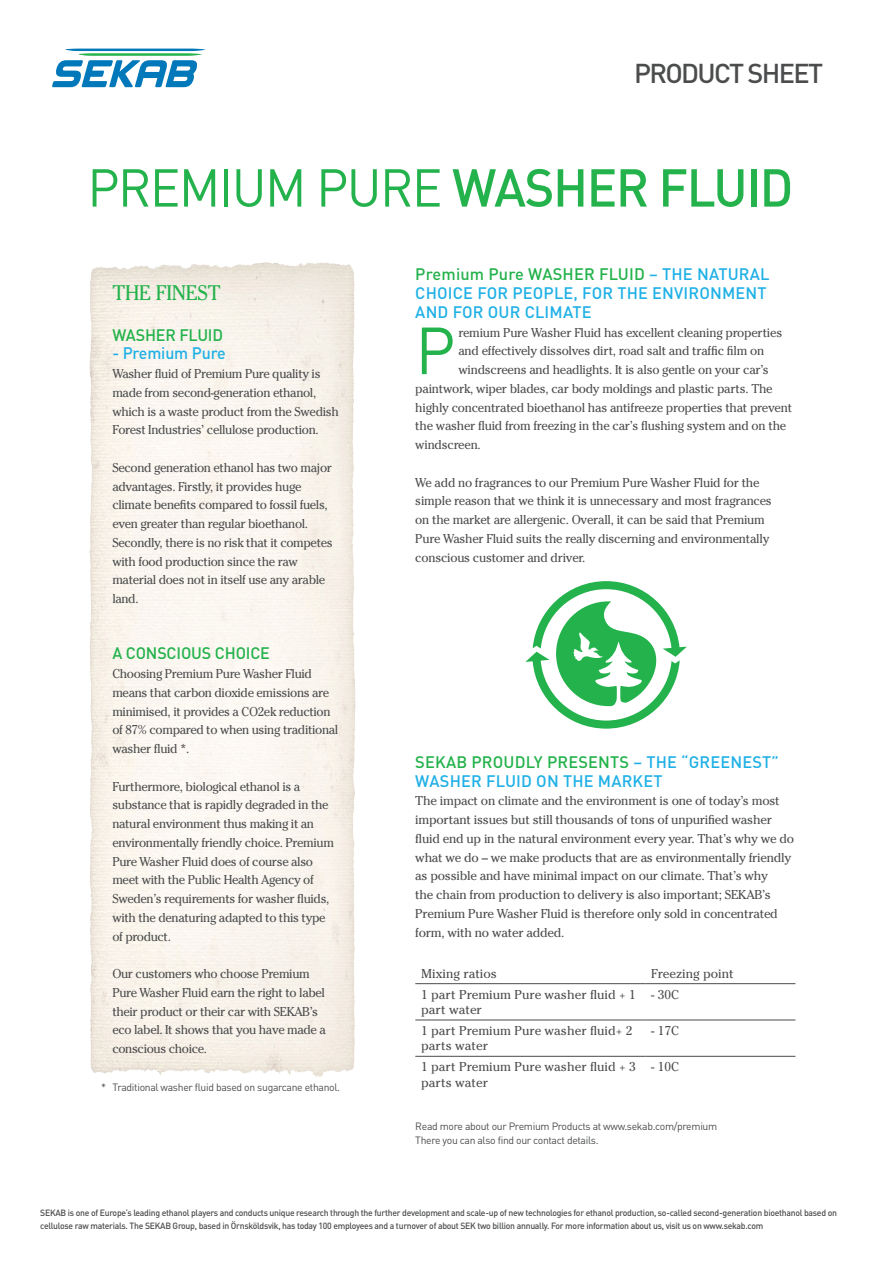
<style>
.page{position:relative;width:893px;height:1263px;background:#fff}
.page>*{position:absolute;margin:0;border:0;box-sizing:border-box;transform-origin:0 0}
.t1{font:65.4px "DIN";color:#23b24b}
.t2{font:52.5px "DIN";letter-spacing:-.03em;color:#23b24b}
.t3{font:500 27px "DIN";letter-spacing:-.06em;color:#4b4c4d}
.t4{font:21px "Cheltenham Std";letter-spacing:-.01em;color:#23b24b}
.t5{font:500 16.5px/18.8px "DIN";letter-spacing:.01em;color:#1fb0e6}
.t6{font:500 16.5px "DIN";letter-spacing:-.01em;color:#23b24b}
.t7{font:500 16.5px "DIN";letter-spacing:-.01em;color:#1fb0e6}
.t8{font:12.75px/18.8px "Cheltenham Std";letter-spacing:-.02em;color:#4b4c4d}
.t9{font:12.75px/15.3px "Cheltenham Std";color:#4b4c4d}
.t10{font:10.5px "DIN";letter-spacing:-.03em;color:#4b4c4d}
.t11{font:500 9px/12.8px "DIN";letter-spacing:-.03em;color:#4b4c4d;scale:.96 1}
.s1{font-weight:500}
.s2{color:#23b24b}
</style>
<div class="page">
<img style="left:89px;top:262px;width:267px;height:815px">
<hr style="left:415px;top:983px;width:230px;height:1px;background:#4b4c4d">
<hr style="left:645px;top:983px;width:150px;height:1px;background:#4b4c4d">
<hr style="left:415px;top:1019px;width:230px;height:1px;background:#4b4c4d">
<hr style="left:645px;top:1019px;width:150px;height:1px;background:#4b4c4d">
<hr style="left:415px;top:1056px;width:230px;height:1px;background:#4b4c4d">
<hr style="left:645px;top:1056px;width:150px;height:1px;background:#4b4c4d">
<svg style="left:525px;top:581px;width:162px;height:148px"></svg>
<svg style="left:52px;top:49px;width:153px;height:38px"></svg>
<p class="t3" style="left:634px;top:56px;width:191px">PRODUCT SHEET</p>
<p class="t2" style="left:87px;top:155px;width:708px">PREMIUM PURE <span class="s1">WASHER FLUID</span></p>
<p class="t4" style="left:112px;top:281px;width:110px">THE FINEST</p>
<p class="t6" style="left:112px;top:324px;width:112px">WASHER FLUID</p>
<p class="t7" style="left:112px;top:343px;width:115px">- Premium Pure</p>
<p class="t8" style="left:112px;top:364px;width:228px">Washer fluid of Premium Pure quality is made from second-generation ethanol, which is a waste product from the Swedish Forest Industries’ cellulose production.</p>
<p class="t8" style="left:112px;top:458px;width:222px">Second generation ethanol has two major advantages. Firstly, it provides huge climate benefits compared to fossil fuels, even greater than regular bioethanol.<br>Secondly, there is no risk that it competes with food production since the raw material does not in itself use any arable land.</p>
<p class="t5" style="left:415px;top:264px;width:356px"><span class="s2">Premium Pure WASHER FLUID</span> – THE NATURAL<br>CHOICE FOR PEOPLE, FOR THE ENVIRONMENT<br>AND FOR OUR CLIMATE</p>
<p class="t1" style="left:415px;top:310px;width:41px">P</p>
<p class="t8" style="left:458px;top:323px;width:325px">remium Pure Washer Fluid has excellent cleaning properties</p>
<p class="t8" style="left:458px;top:342px;width:307px">and effectively dissolves dirt, road salt and traffic film on</p>
<p class="t8" style="left:458px;top:360px;width:312px">windscreens and headlights. It is also gentle on your car’s</p>
<p class="t8" style="left:415px;top:379px;width:359px">paintwork, wiper blades, car body moldings and plastic parts. The</p>
<p class="t8" style="left:415px;top:398px;width:378px">highly concentrated bioethanol has antifreeze properties that prevent</p>
<p class="t8" style="left:415px;top:417px;width:372px">the washer fluid from freezing in the car’s flushing system and on the</p>
<p class="t8" style="left:415px;top:435px;width:67px">windscreen.</p>
<p class="t8" style="left:415px;top:473px;width:358px">We add no fragrances to our Premium Pure Washer Fluid for the simple reason that we think it is unnecessary and most fragrances on the market are allergenic. Overall, it can be said that Premium Pure Washer Fluid suits the really discerning and environmentally conscious customer and driver.</p>
<p class="t6" style="left:112px;top:643px;width:159px">A CONSCIOUS CHOICE</p>
<p class="t8" style="left:112px;top:664px;width:228px">Choosing Premium Pure Washer Fluid means that carbon dioxide emissions are minimised, it provides a CO2ek reduction of 87% compared to when using traditional washer fluid *.</p>
<p class="t8" style="left:112px;top:777px;width:223px">Furthermore, biological ethanol is a substance that is rapidly degraded in the natural environment thus making it an environmentally friendly choice. Premium Pure Washer Fluid does of course also meet with the Public Health Agency of Sweden’s requirements for washer fluids, with the denaturing adapted to this type of product.</p>
<p class="t8" style="left:112px;top:964px;width:215px">Our customers who choose Premium Pure Washer Fluid earn the right to label their product or their car with SEKAB’s eco label. It shows that you have made a conscious choice.</p>
<p class="t9" style="left:421px;top:966px;width:77px">Mixing ratios</p>
<p class="t9" style="left:651px;top:966px;width:84px">Freezing point</p>
<p class="t5" style="left:415px;top:752px;width:365px"><span class="s2">SEKAB PROUDLY PRESENTS</span> – THE “GREENEST”<br>WASHER FLUID ON THE MARKET</p>
<p class="t8" style="left:415px;top:792px;width:380px">The impact on climate and the environment is one of today’s most important issues but still thousands of tons of unpurified washer fluid end up in the natural environment every year. That’s why we do what we do – we make products that are as environmentally friendly as possible and have minimal impact on our climate. That’s why<br>the chain from production to delivery is also important; SEKAB’s Premium Pure Washer Fluid is therefore only sold in concentrated form, with no water added.</p>
<p class="t9" style="left:421px;top:987px;width:216px">1 part Premium Pure washer fluid + 1 part water</p>
<p class="t8" style="left:651px;top:985px;width:30px">- 30C</p>
<p class="t9" style="left:421px;top:1023px;width:212px">1 part Premium Pure washer fluid+ 2 parts water</p>
<p class="t8" style="left:651px;top:1021px;width:30px">- 17C</p>
<p class="t9" style="left:421px;top:1059px;width:216px">1 part Premium Pure washer fluid + 3 parts water</p>
<p class="t8" style="left:651px;top:1057px;width:30px">- 10C</p>
<p class="t10" style="left:101px;top:1080px;width:240px">* Traditional washer fluid based on sugarcane ethanol.</p>
<p class="t10" style="left:415px;top:1120px;width:303px">Read more about our Premium Products at www.sekab.com/premium</p>
<p class="t10" style="left:415px;top:1133px;width:185px">There you can also find our contact details.</p>
<p class="t11" style="left:40px;top:1206px;width:831px">SEKAB is one of Europe’s leading ethanol players and conducts unique research through the further development and scale-up of new technologies for ethanol production, so-called second-generation bioethanol based on cellulose raw materials. The SEKAB Group, based in Örnsköldsvik, has today 100 employees and a turnover of about SEK two billion annually. For more information about us, visit us on www.sekab.com</p>
</div>
